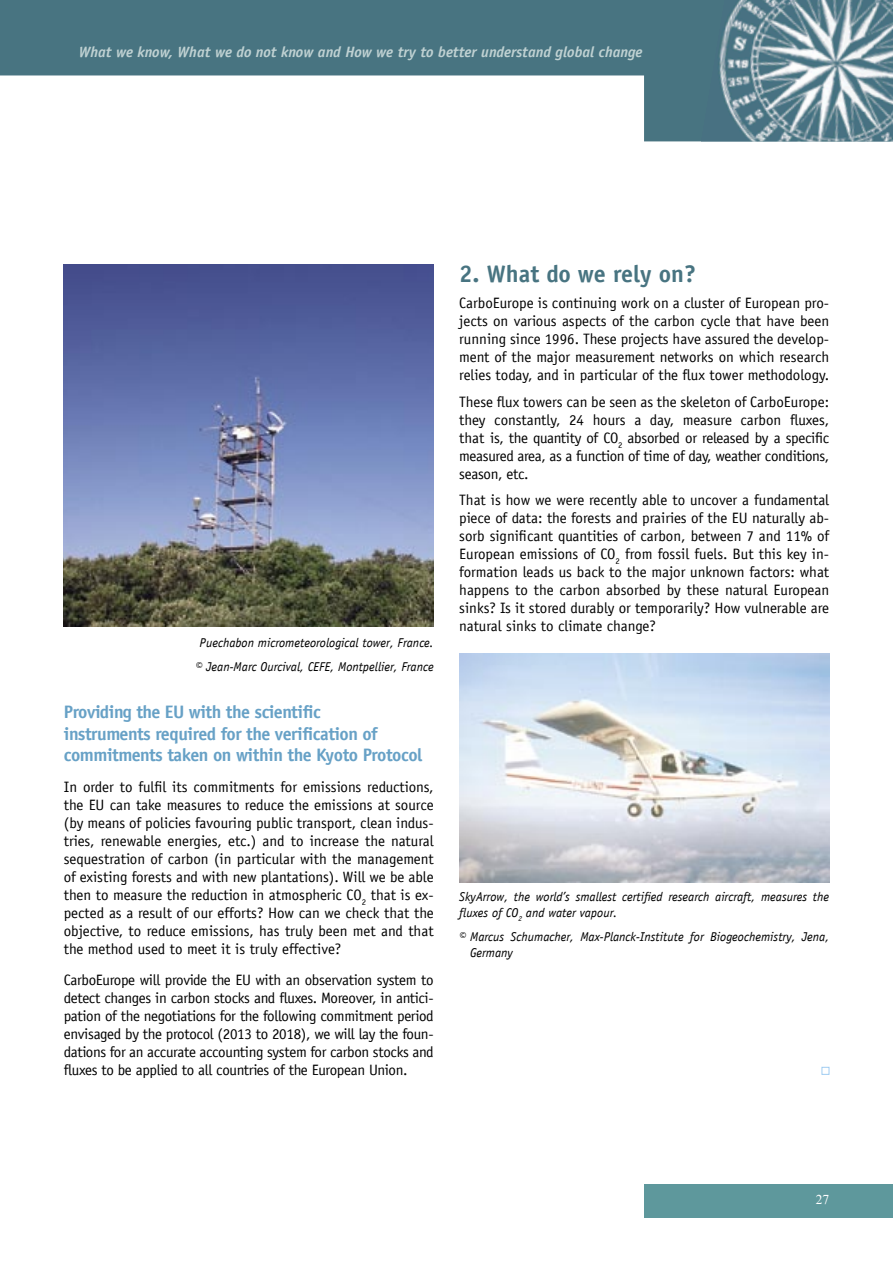
<style>
.page{position:relative;width:893px;height:1263px;background:#fff}
.page>*{position:absolute;margin:0;border:0;box-sizing:border-box;transform-origin:0 0}
.t1{font:700 24px "Officina Sans LT";color:#487481}
.t2{font:700 18px/21.6px "Officina Sans LT";letter-spacing:-.025em;color:#67a1c6}
.t3{font:15px/18px "Officina Sans LT";letter-spacing:-.02em;color:#000;text-align:justify}
.t4{font:italic 700 15px "Officina Sans LT";color:#bfd1d2}
.t5{font:13.5px "Times New Roman";color:#fff}
.t6{font:italic 12.75px/15.8px "Officina Sans LT";color:#000}
</style>
<div class="page">
<svg style="left:0;top:0;width:700px;height:141px;fill:#487481"></svg>
<img style="left:700px;top:0;width:193px;height:141px">
<div style="left:645px;top:1184px;width:248px;height:33px;background:#5e989c"></div>
<div style="left:822px;top:1067px;width:7px;height:7px;border:1px solid #a1cdf2"></div>
<img style="left:64px;top:264px;width:370px;height:363px">
<img style="left:459px;top:654px;width:370px;height:228px">
<p class="t4" style="left:79px;top:43px;width:565px">What we know, What we do not know and How we try to better understand global change</p>
<p class="t6" style="left:195px;top:630px;width:240px;line-height:24.3px;text-align:center">Puechabon micrometeorological tower, France. © Jean-Marc Ourcival, CEFE, Montpellier, France</p>
<p class="t2" style="left:64px;top:701px;width:360px">Providing the EU with the scientific<br>instruments required for the verification of commitments taken on within the Kyoto Protocol</p>
<p class="t3" style="left:64px;top:778px;width:371px">In order to fulfil its commitments for emissions reductions, the EU can take measures to reduce the emissions at source (by means of policies favouring public transport, clean indus&shy;tries, renewable energies, etc.) and to increase the natural sequestration of carbon (in particular with the management of existing forests and with new plantations). Will we be able then to measure the reduction in atmospheric CO<sub>2</sub> that is ex&shy;pected as a result of our efforts? How can we check that the objective, to reduce emissions, has truly been met and that the method used to meet it is truly effective?</p>
<p class="t3" style="left:64px;top:971px;width:371px">CarboEurope will provide the EU with an observation system to detect changes in carbon stocks and fluxes. Moreover, in antici&shy;pation of the negotiations for the following commitment period envisaged by the protocol (2013 to 2018), we will lay the foun&shy;dations for an accurate accounting system for carbon stocks and fluxes to be applied to all countries of the European Union.</p>
<h1 class="t1" style="left:459px;top:258px;width:238px">2. What do we rely on?</h1>
<p class="t3" style="left:459px;top:294px;width:371px">CarboEurope is continuing work on a cluster of European pro&shy;jects on various aspects of the carbon cycle that have been running since 1996. These projects have assured the develop&shy;ment of the major measurement networks on which research relies today, and in particular of the flux tower methodology.</p>
<p class="t3" style="left:459px;top:393px;width:371px">These flux towers can be seen as the skeleton of CarboEurope: they constantly, 24 hours a day, measure carbon fluxes, that is, the quantity of CO<sub>2</sub> absorbed or released by a specific measured area, as a function of time of day, weather conditions, season, etc.</p>
<p class="t3" style="left:459px;top:491px;width:371px">That is how we were recently able to uncover a fundamental piece of data: the forests and prairies of the EU naturally ab&shy;sorb significant quantities of carbon, between 7 and 11% of European emissions of CO<sub>2</sub> from fossil fuels. But this key in&shy;formation leads us back to the major unknown factors: what happens to the carbon absorbed by these natural European sinks? Is it stored durably or temporarily? How vulnerable are natural sinks to climate change?</p>
<p class="t6" style="left:459px;top:889px;width:371px">SkyArrow, the world’s smallest certified research aircraft, measures the fluxes of CO<sub>2</sub> and water vapour.</p>
<p class="t6" style="left:470px;top:929px;width:361px;text-indent:-11px">© Marcus Schumacher, Max-Planck-Institute for Biogeochemistry, Jena,<br>Germany</p>
<p class="t5" style="left:816px;top:1190px;width:15px">27</p>
</div>
